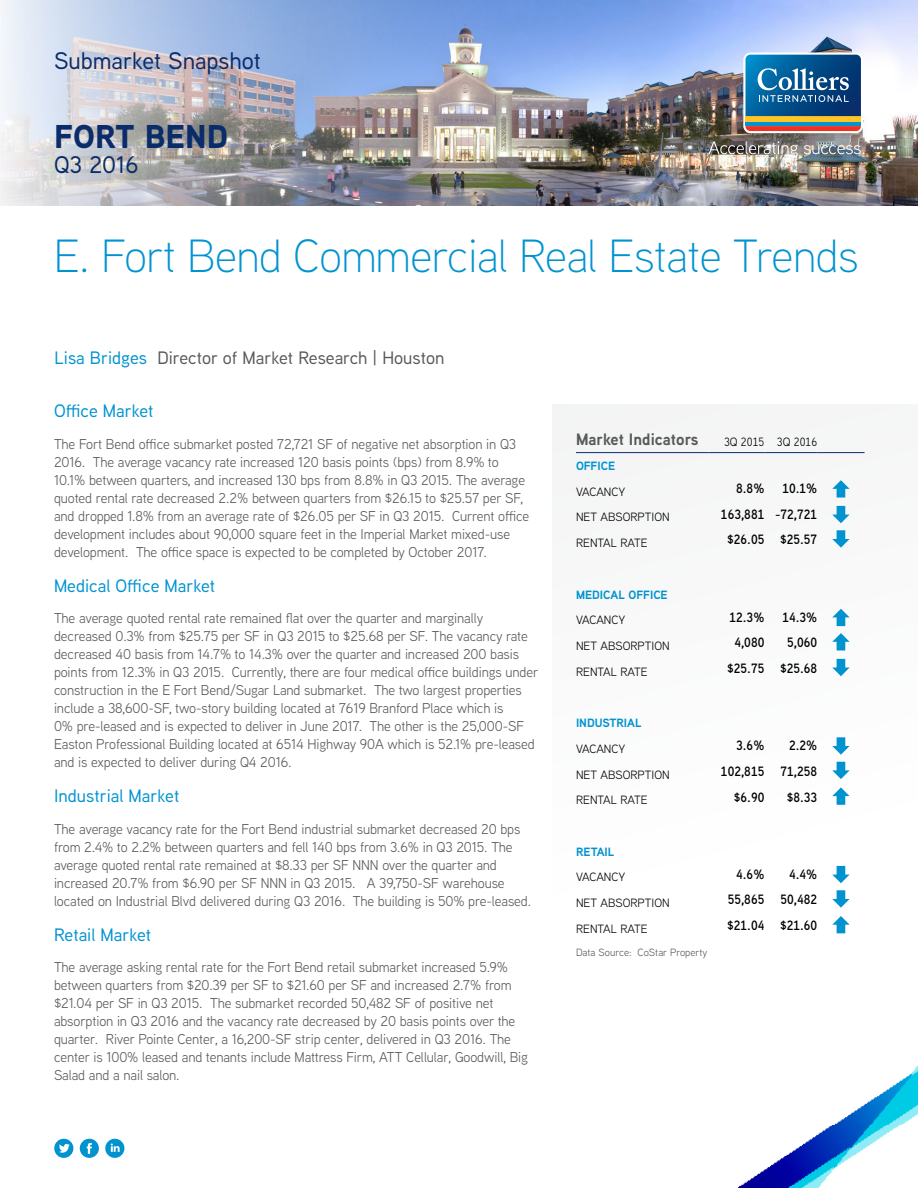
<style>
.page{position:relative;width:918px;height:1188px;background:#fff}
.page>*{position:absolute;margin:0;border:0;box-sizing:border-box;transform-origin:0 0}
.t1{font:300 46.5px "Aaux Next";letter-spacing:-.01em;color:#0093d0}
.t2{font:900 33px "Aaux Next";color:#0b2c6a}
.t3{font:500 24px "Aaux Next";color:#0b2c6a}
.t4{font:500 18px "Aaux Next";color:#0093d0}
.t5{font:500 18px "Aaux Next";color:#58595b}
.t6{font:700 16.5px "Aaux Next";color:#58595b}
.t7{font:14.25px/18px "Aaux Next";letter-spacing:-.01em;color:#58595b}
.t8{font:600 13.5px "Aaux Next";color:#000}
.t9{font:12px "Aaux Next";color:#000}
.t10{font:700 12px "Aaux Next";color:#0093d0}
.t11{font:10.5px "Aaux Next";color:#58595b}
.s1{color:#0093d0}
</style>
<div class="page">
<img style="left:0;top:0;width:918px;height:205px">
<img style="left:737px;top:1107px;width:181px;height:81px">
<img style="left:708px;top:141px;width:160px;height:17px">
<svg style="left:743px;top:52px;width:124px;height:81px;background:#527c99"></svg>
<hr style="left:576px;top:452px;width:133px;height:1px;background:#0b2c6a">
<hr style="left:709px;top:452px;width:55px;height:1px;background:#0b2c6a">
<hr style="left:764px;top:452px;width:53px;height:1px;background:#0b2c6a">
<hr style="left:817px;top:452px;width:48px;height:1px;background:#0b2c6a">
<svg style="left:832px;top:480px;width:18px;height:18px"></svg>
<svg style="left:832px;top:506px;width:18px;height:17px"></svg>
<svg style="left:832px;top:530px;width:18px;height:18px"></svg>
<svg style="left:832px;top:609px;width:18px;height:17px"></svg>
<svg style="left:832px;top:633px;width:18px;height:17px"></svg>
<svg style="left:832px;top:659px;width:18px;height:17px"></svg>
<svg style="left:832px;top:737px;width:18px;height:18px"></svg>
<svg style="left:832px;top:762px;width:18px;height:17px"></svg>
<svg style="left:832px;top:787px;width:18px;height:18px"></svg>
<svg style="left:832px;top:866px;width:18px;height:17px"></svg>
<svg style="left:832px;top:890px;width:18px;height:18px"></svg>
<svg style="left:832px;top:916px;width:18px;height:17px"></svg>
<div style="left:80px;top:1139px;width:19px;height:19px;background:#0093d0;border-radius:50%"></div>
<svg style="left:87px;top:1143px;width:5px;height:11px"></svg>
<div style="left:105px;top:1139px;width:19px;height:19px;background:#0093d0;border-radius:50%"></div>
<svg style="left:111px;top:1144px;width:9px;height:8px"></svg>
<div style="left:54px;top:1139px;width:19px;height:19px;background:#0093d0;border-radius:50%"></div>
<svg style="left:59px;top:1144px;width:11px;height:9px"></svg>
<h3 class="t3" style="left:54px;top:45px;width:209px">Submarket Snapshot</h3>
<h2 class="t2" style="left:54px;top:113px;width:176px">FORT BEND</h2>
<h3 class="t3" style="left:54px;top:149px;width:86px">Q3 2016</h3>
<h1 class="t1" style="left:54px;top:225px;width:806px">E. Fort Bend Commercial Real Estate Trends</h1>
<p class="t5" style="left:55px;top:345px;width:391px"><span class="s1">Lisa Bridges</span> Director of Market Research | Houston</p>
<p class="t4" style="left:54px;top:399px;width:101px">Office Market</p>
<p class="t7" style="left:54px;top:434px;width:477px">The Fort Bend office submarket posted 72,721 SF of negative net absorption in Q3<br>2016. The average vacancy rate increased 120 basis points (bps) from 8.9% to 10.1% between quarters, and increased 130 bps from 8.8% in Q3 2015. The average quoted rental rate decreased 2.2% between quarters from $26.15 to $25.57 per SF, and dropped 1.8% from an average rate of $26.05 per SF in Q3 2015. Current office development includes about 90,000 square feet in the Imperial Market mixed-use development. The office space is expected to be completed by October 2017.</p>
<p class="t4" style="left:54px;top:573px;width:163px">Medical Office Market</p>
<p class="t7" style="left:54px;top:609px;width:486px">The average quoted rental rate remained flat over the quarter and marginally decreased 0.3% from $25.75 per SF in Q3 2015 to $25.68 per SF. The vacancy rate decreased 40 basis from 14.7% to 14.3% over the quarter and increased 200 basis points from 12.3% in Q3 2015. Currently, there are four medical office buildings under construction in the E Fort Bend/Sugar Land submarket. The two largest properties include a 38,600-SF, two-story building located at 7619 Branford Place which is<br>0% pre-leased and is expected to deliver in June 2017. The other is the 25,000-SF Easton Professional Building located at 6514 Highway 90A which is 52.1% pre-leased and is expected to deliver during Q4 2016.</p>
<p class="t4" style="left:54px;top:784px;width:127px">Industrial Market</p>
<p class="t7" style="left:54px;top:819px;width:479px">The average vacancy rate for the Fort Bend industrial submarket decreased 20 bps from 2.4% to 2.2% between quarters and fell 140 bps from 3.6% in Q3 2015. The average quoted rental rate remained at $8.33 per SF NNN over the quarter and increased 20.7% from $6.90 per SF NNN in Q3 2015. A 39,750-SF warehouse located on Industrial Blvd delivered during Q3 2016. The building is 50% pre-leased.</p>
<p class="t4" style="left:54px;top:922px;width:99px">Retail Market</p>
<p class="t7" style="left:54px;top:958px;width:476px">The average asking rental rate for the Fort Bend retail submarket increased 5.9% between quarters from $20.39 per SF to $21.60 per SF and increased 2.7% from $21.04 per SF in Q3 2015. The submarket recorded 50,482 SF of positive net absorption in Q3 2016 and the vacancy rate decreased by 20 basis points over the quarter. River Pointe Center, a 16,200-SF strip center, delivered in Q3 2016. The center is 100% leased and tenants include Mattress Firm, ATT Cellular, Goodwill, Big Salad and a nail salon.</p>
<p class="t6" style="left:576px;top:427px;width:124px">Market Indicators</p>
<p class="t9" style="left:724px;top:434px;width:95px">3Q 2015 3Q 2016</p>
<p class="t10" style="left:576px;top:457px;width:41px">OFFICE</p>
<p class="t9" style="left:576px;top:483px;width:51px">VACANCY</p>
<p class="t8" style="left:736px;top:479px;width:30px">8.8%</p>
<p class="t8" style="left:782px;top:479px;width:36px">10.1%</p>
<p class="t9" style="left:576px;top:509px;width:95px">NET ABSORPTION</p>
<p class="t8" style="left:721px;top:505px;width:98px">163,881 -72,721</p>
<p class="t9" style="left:576px;top:535px;width:73px">RENTAL RATE</p>
<p class="t8" style="left:727px;top:530px;width:92px">$26.05 $25.57</p>
<p class="t10" style="left:576px;top:586px;width:93px">MEDICAL OFFICE</p>
<p class="t9" style="left:576px;top:612px;width:51px">VACANCY</p>
<p class="t8" style="left:730px;top:608px;width:36px">12.3%</p>
<p class="t8" style="left:782px;top:608px;width:36px">14.3%</p>
<p class="t9" style="left:576px;top:638px;width:95px">NET ABSORPTION</p>
<p class="t8" style="left:734px;top:633px;width:32px">4,080</p>
<p class="t8" style="left:787px;top:633px;width:32px">5,060</p>
<p class="t9" style="left:576px;top:663px;width:73px">RENTAL RATE</p>
<p class="t8" style="left:727px;top:659px;width:92px">$25.75 $25.68</p>
<p class="t10" style="left:576px;top:715px;width:67px">INDUSTRIAL</p>
<p class="t9" style="left:576px;top:741px;width:51px">VACANCY</p>
<p class="t8" style="left:736px;top:736px;width:30px">3.6%</p>
<p class="t8" style="left:789px;top:736px;width:30px">2.2%</p>
<p class="t9" style="left:576px;top:766px;width:95px">NET ABSORPTION</p>
<p class="t8" style="left:721px;top:762px;width:98px">102,815 71,258</p>
<p class="t9" style="left:576px;top:792px;width:73px">RENTAL RATE</p>
<p class="t8" style="left:734px;top:788px;width:32px">$6.90</p>
<p class="t8" style="left:787px;top:788px;width:32px">$8.33</p>
<p class="t10" style="left:576px;top:843px;width:40px">RETAIL</p>
<p class="t9" style="left:576px;top:869px;width:51px">VACANCY</p>
<p class="t8" style="left:736px;top:865px;width:30px">4.6%</p>
<p class="t8" style="left:789px;top:865px;width:30px">4.4%</p>
<p class="t9" style="left:576px;top:895px;width:95px">NET ABSORPTION</p>
<p class="t8" style="left:728px;top:890px;width:91px">55,865 50,482</p>
<p class="t9" style="left:576px;top:921px;width:73px">RENTAL RATE</p>
<p class="t8" style="left:727px;top:916px;width:92px">$21.04 $21.60</p>
<p class="t11" style="left:576px;top:945px;width:133px">Data Source: CoStar Property</p>
</div>
